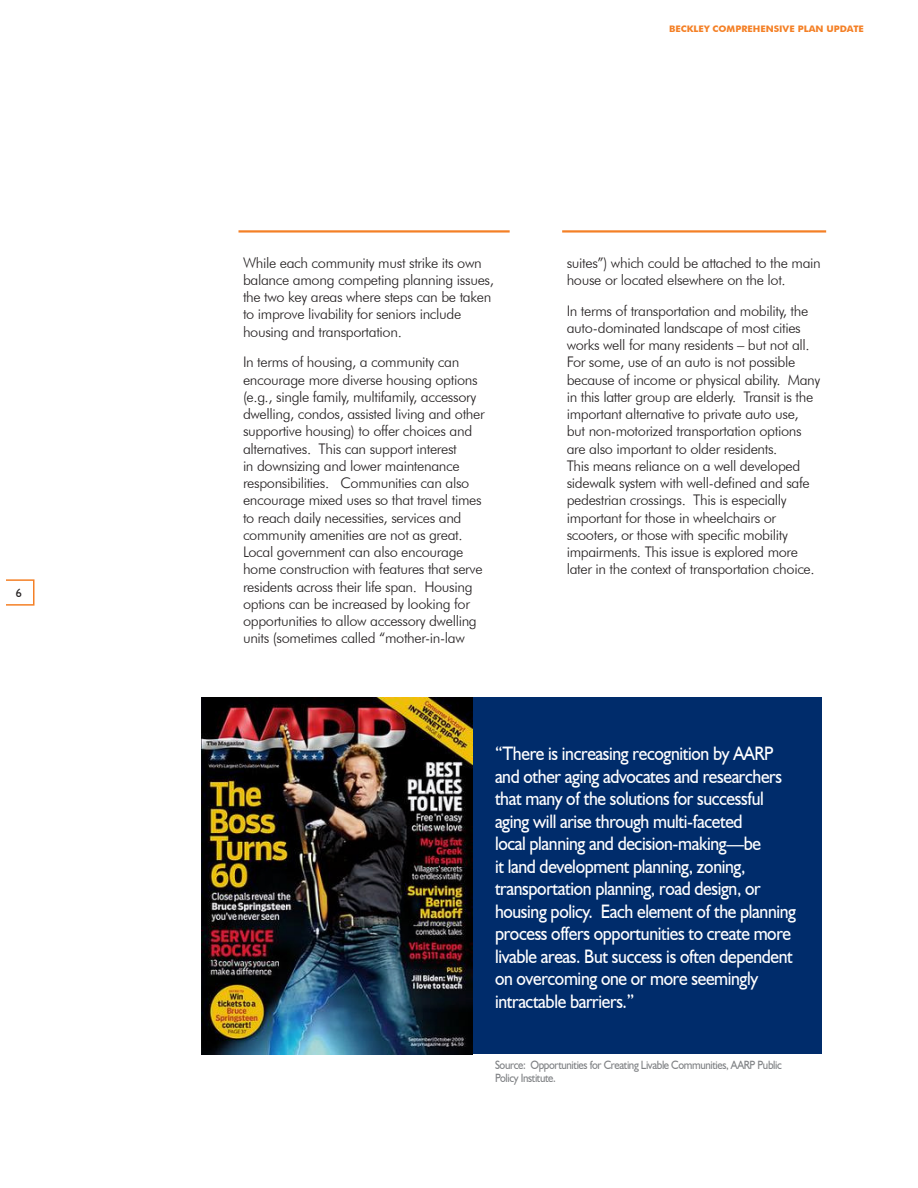
<style>
.page{position:relative;width:918px;height:1188px;background:#fff}
.page>*{position:absolute;margin:0;border:0;box-sizing:border-box;transform-origin:0 0}
.Sub_Reversed_Humanis{font:19.5px/22.5px "Humanist 521 BT";letter-spacing:-.02em;color:#fff;scale:.9 1}
.body{font:300 14.7px/17.2px "Futura BT";letter-spacing:-.025em;color:#231f20}
.t1{font:12px/13.5px "Humanist 521 BT";letter-spacing:-.03em;color:#808285;scale:.9 1}
.t2{font:12px "Humanist 521 BT";color:#231f20}
.t3{font:700 9px "Futura BT";color:#f48026;scale:1.05 1}
</style>
<div class="page">
<div style="left:4px;top:579px;width:30px;height:27px;border:2px solid #f48026"></div>
<hr style="left:2px;top:567px;width:4px;height:58px;background:#fff">
<div style="left:201px;top:698px;width:621px;height:356px;background:#002c6b"></div>
<img style="left:201px;top:698px;width:271px;height:356px">
<hr style="left:238px;top:230px;width:272px;height:3px;background:#f48026">
<hr style="left:562px;top:230px;width:264px;height:3px;background:#f48026">
<p class="t2" style="left:16px;top:586px;width:8px">6</p>
<p class="t3" style="left:669px;top:24px;width:187px">BECKLEY COMPREHENSIVE PLAN UPDATE</p>
<p class="body" style="left:243px;top:254px;width:253px">While each community must strike its own balance among competing planning issues, the two key areas where steps can be taken to improve livability for seniors include housing and transportation.</p>
<p class="body" style="left:243px;top:353px;width:243px">In terms of housing, a community can encourage more diverse housing options (e.g., single family, multifamily, accessory dwelling, condos, assisted living and other supportive housing) to offer choices and alternatives. This can support interest<br>in downsizing and lower maintenance responsibilities. Communities can also encourage mixed uses so that travel times to reach daily necessities, services and community amenities are not as great.<br>Local government can also encourage home construction with features that serve residents across their life span. Housing options can be increased by looking for opportunities to allow accessory dwelling units (sometimes called “mother-in-law</p>
<p class="body" style="left:567px;top:254px;width:256px">suites”) which could be attached to the main house or located elsewhere on the lot.</p>
<p class="body" style="left:567px;top:302px;width:255px">In terms of transportation and mobility, the auto-dominated landscape of most cities works well for many residents – but not all.<br>For some, use of an auto is not possible because of income or physical ability. Many in this latter group are elderly. Transit is the important alternative to private auto use, but non-motorized transportation options are also important to older residents.<br>This means reliance on a well developed sidewalk system with well-defined and safe pedestrian crossings. This is especially important for those in wheelchairs or scooters, or those with specific mobility impairments. This issue is explored more later in the context of transportation choice.</p>
<p class="Sub_Reversed_Humanis" style="left:495px;top:742px;width:336px">“There is increasing recognition by AARP and other aging advocates and researchers that many of the solutions for successful aging will arise through multi-faceted<br>local planning and decision-making—be<br>it land development planning, zoning, transportation planning, road design, or housing policy. Each element of the planning process offers opportunities to create more livable areas. But success is often dependent on overcoming one or more seemingly intractable barriers.”</p>
<p class="t1" style="left:495px;top:1057px;width:320px">Source: Opportunities for Creating Livable Communities, AARP Public<br>Policy Institute.</p>
</div>
